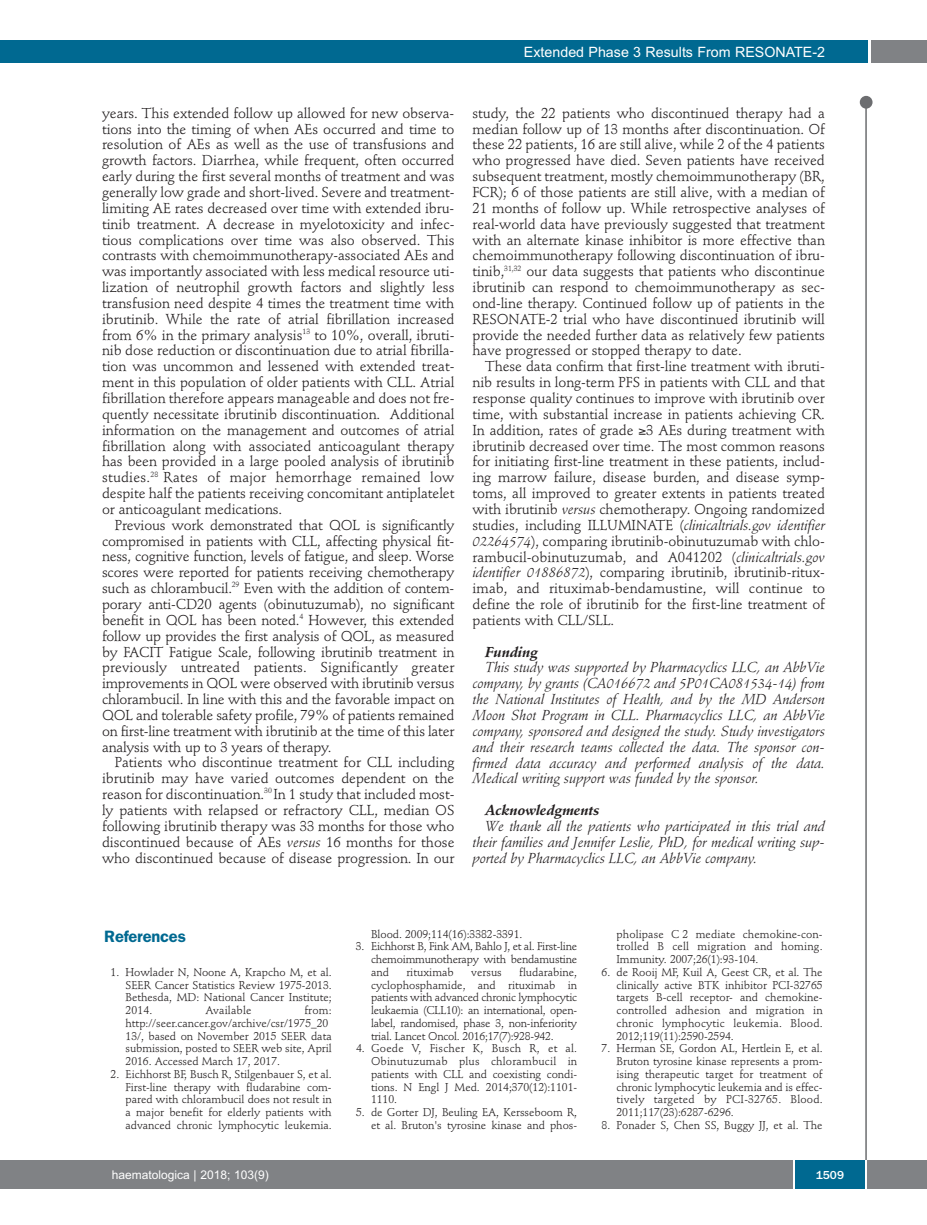
<style>
.page{position:relative;width:927px;height:1225px;background:#fff}
.page>*{position:absolute;margin:0;border:0;box-sizing:border-box;transform-origin:0 0}
.t1{font:600 16.5px "Franklin Gothic";letter-spacing:-.01em;color:#006991}
.t2{font:14.25px/15.9px "Stempel Schneidler";letter-spacing:-.005em;color:#231f20;text-align:justify}
.t3{font:italic 14.25px/15.9px "Stempel Schneidler";letter-spacing:-.005em;color:#231f20;text-align:justify}
.t4{font:14.25px "Arial";color:#fff}
.t5{font:italic 700 14.25px "Stempel Schneidler";letter-spacing:-.005em;color:#231f20}
.t6{font:12px "Arial";color:#fff}
.t7{font:500 12px "Franklin Gothic";color:#fff}
.t8{font:11.25px/12.8px "Stempel Schneidler";letter-spacing:-.005em;color:#231f20;text-align:justify}
.t9{font:11.25px "Stempel Schneidler";letter-spacing:.015em;color:#231f20}
.s1{font-style:italic}
</style>
<div class="page">
<div style="left:860px;top:96px;width:12px;height:13px;background:#6c6d70;border-radius:50%"></div>
<hr style="left:865px;top:98px;width:2px;height:1062px;background:#6c6d70">
<div style="left:871px;top:40px;width:56px;height:22px;background:#808285"></div>
<div style="left:18px;top:40px;width:849px;height:22px;background:#006991"></div>
<div style="left:17px;top:1160px;width:910px;height:28px;background:#808285"></div>
<div style="left:795px;top:1160px;width:70px;height:28px;background:#006991"></div>
<hr style="left:793px;top:1160px;width:2px;height:28px;background:#fff">
<hr style="left:865px;top:1160px;width:2px;height:28px;background:#fff">
<div style="left:0;top:40px;width:19px;height:22px;background:#006991"></div>
<div style="left:0;top:1160px;width:18px;height:28px;background:#808285"></div>
<p class="t4" style="left:524px;top:44px;width:303px">Extended Phase 3 Results From RESONATE-2</p>
<p class="t2" style="left:102px;top:106px;width:354px">years. This extended follow up allowed for new observa&shy;tions into the timing of when AEs occurred and time to resolution of AEs as well as the use of transfusions and growth factors. Diarrhea, while frequent, often occurred early during the first several months of treatment and was generally low grade and short-lived. Severe and treatment&shy;limiting AE rates decreased over time with extended ibru&shy;tinib treatment. A decrease in myelotoxicity and infec&shy;tious complications over time was also observed. This contrasts with chemoimmunotherapy-associated AEs and was importantly associated with less medical resource uti&shy;lization of neutrophil growth factors and slightly less transfusion need despite 4 times the treatment time with ibrutinib. While the rate of atrial fibrillation increased from 6% in the primary analysis<sup>13</sup> to 10%, overall, ibruti&shy;nib dose reduction or discontinuation due to atrial fibrilla&shy;tion was uncommon and lessened with extended treat&shy;ment in this population of older patients with CLL. Atrial fibrillation therefore appears manageable and does not fre&shy;quently necessitate ibrutinib discontinuation. Additional information on the management and outcomes of atrial fibrillation along with associated anticoagulant therapy has been provided in a large pooled analysis of ibrutinib studies.<sup>28</sup> Rates of major hemorrhage remained low despite half the patients receiving concomitant antiplatelet or anticoagulant medications.</p>
<p class="t2" style="left:102px;top:518px;width:354px;text-indent:13px">Previous work demonstrated that QOL is significantly compromised in patients with CLL, affecting physical fit&shy;ness, cognitive function, levels of fatigue, and sleep. Worse scores were reported for patients receiving chemotherapy such as chlorambucil.<sup>29</sup> Even with the addition of contem&shy;porary anti-CD20 agents (obinutuzumab), no significant benefit in QOL has been noted.<sup>4</sup> However, this extended follow up provides the first analysis of QOL, as measured by FACIT Fatigue Scale, following ibrutinib treatment in previously untreated patients. Significantly greater improvements in QOL were observed with ibrutinib versus chlorambucil. In line with this and the favorable impact on QOL and tolerable safety profile, 79% of patients remained on first-line treatment with ibrutinib at the time of this later analysis with up to 3 years of therapy.</p>
<p class="t2" style="left:102px;top:756px;width:354px;text-indent:13px">Patients who discontinue treatment for CLL including ibrutinib may have varied outcomes dependent on the reason for discontinuation.<sup>30</sup> In 1 study that included most&shy;ly patients with relapsed or refractory CLL, median OS following ibrutinib therapy was 33 months for those who discontinued because of AEs <span class="s1">versus</span> 16 months for those who discontinued because of disease progression. In our</p>
<p class="t2" style="left:472px;top:106px;width:354px">study, the 22 patients who discontinued therapy had a median follow up of 13 months after discontinuation. Of these 22 patients, 16 are still alive, while 2 of the 4 patients who progressed have died. Seven patients have received subsequent treatment, mostly chemoimmunotherapy (BR, FCR); 6 of those patients are still alive, with a median of 21 months of follow up. While retrospective analyses of real-world data have previously suggested that treatment with an alternate kinase inhibitor is more effective than chemoimmunotherapy following discontinuation of ibru&shy;tinib,<sup>31,32</sup> our data suggests that patients who discontinue ibrutinib can respond to chemoimmunotherapy as sec&shy;ond-line therapy. Continued follow up of patients in the RESONATE-2 trial who have discontinued ibrutinib will provide the needed further data as relatively few patients have progressed or stopped therapy to date.</p>
<p class="t2" style="left:472px;top:360px;width:354px;text-indent:13px">These data confirm that first-line treatment with ibruti&shy;nib results in long-term PFS in patients with CLL and that response quality continues to improve with ibrutinib over time, with substantial increase in patients achieving CR.<br>In addition, rates of grade ≥3 AEs during treatment with ibrutinib decreased over time. The most common reasons for initiating first-line treatment in these patients, includ&shy;ing marrow failure, disease burden, and disease symp&shy;toms, all improved to greater extents in patients treated with ibrutinib <span class="s1">versus</span> chemotherapy. Ongoing randomized studies, including ILLUMINATE (<span class="s1">clinicaltrials.gov identifier 02264574</span>), comparing ibrutinib-obinutuzumab with chlo&shy;rambucil-obinutuzumab, and A041202 (<span class="s1">clinicaltrials.gov identifier 01886872</span>), comparing ibrutinib, ibrutinib-ritux&shy;imab, and rituximab-bendamustine, will continue to define the role of ibrutinib for the first-line treatment of patients with CLL/SLL.</p>
<p class="t5" style="left:485px;top:646px;width:54px">Funding</p>
<p class="t3" style="left:472px;top:661px;width:354px;text-indent:13px">This study was supported by Pharmacyclics LLC, an AbbVie company, by grants (CA016672 and 5P01CA081534-14) from the National Institutes of Health, and by the MD Anderson Moon Shot Program in CLL. Pharmacyclics LLC, an AbbVie company, sponsored and designed the study. Study investigators and their research teams collected the data. The sponsor con&shy;firmed data accuracy and performed analysis of the data.<br>Medical writing support was funded by the sponsor.</p>
<p class="t5" style="left:485px;top:804px;width:116px">Acknowledgments</p>
<p class="t3" style="left:472px;top:819px;width:354px;text-indent:13px">We thank all the patients who participated in this trial and their families and Jennifer Leslie, PhD, for medical writing sup&shy;ported by Pharmacyclics LLC, an AbbVie company.</p>
<p class="t1" style="left:104px;top:930px;width:83px">References</p>
<p class="t8" style="left:126px;top:966px;width:208px;text-indent:-15px">1. Howlader N, Noone A, Krapcho M, et al.<br>SEER Cancer Statistics Review 1975-2013.<br>Bethesda, MD: National Cancer Institute; 2014.</p>
<p class="t8" style="left:126px;top:1005px;width:208px;text-align:left;text-indent:179px">from: http://seer.cancer.gov/archive/csr/1975_20<br>13/, based on November 2015 SEER data submission, posted to SEER web site, April 2016. Accessed March 17, 2017.</p>
<p class="t8" style="left:126px;top:1068px;width:208px;text-indent:-15px">2. Eichhorst BF, Busch R, Stilgenbauer S, et al.<br>First-line therapy with fludarabine com&shy;pared with chlorambucil does not result in a major benefit for elderly patients with advanced chronic lymphocytic leukemia.</p>
<p class="t9" style="left:205px;top:1005px;width:48px">Available</p>
<p class="t8" style="left:371px;top:928px;width:153px">Blood. 2009;114(16):3382-3391.</p>
<p class="t8" style="left:371px;top:941px;width:208px;text-indent:-15px">3. Eichhorst B, Fink AM, Bahlo J, et al. First-line chemoimmunotherapy with bendamustine and</p>
<p class="t8" style="left:371px;top:966px;width:208px;text-indent:148px">fludarabine, cyclophosphamide, and rituximab in patients with advanced chronic lymphocytic leukaemia (CLL10): an international, open&shy;label, randomised, phase 3, non-inferiority trial. Lancet Oncol. 2016;17(7):928-942.</p>
<p class="t8" style="left:371px;top:1043px;width:208px;text-indent:-15px">4. Goede V, Fischer K, Busch R, et al.<br>Obinutuzumab plus chlorambucil in patients with CLL and coexisting condi&shy;tions. N Engl J Med. 2014;370(12):1101- 1110.</p>
<p class="t8" style="left:356px;top:1107px;width:223px;text-align:right">5. de Gorter DJ, Beuling EA, Kersseboom R, et al. Bruton's tyrosine kinase and phos-</p>
<p class="t8" style="left:406px;top:966px;width:49px">rituximab</p>
<p class="t8" style="left:471px;top:966px;width:32px">versus</p>
<p class="t8" style="left:616px;top:928px;width:208px">pholipase C 2 mediate chemokine-con&shy;trolled B cell migration and homing.<br>Immunity. 2007;26(1):93-104.</p>
<p class="t8" style="left:616px;top:966px;width:208px;text-indent:-15px">6. de Rooij MF, Kuil A, Geest CR, et al. The clinically active BTK inhibitor PCI-32765 targets B-cell receptor- and chemokine&shy;controlled adhesion and migration in chronic lymphocytic leukemia. Blood.<br>2012;119(11):2590-2594.</p>
<p class="t8" style="left:616px;top:1043px;width:208px;text-indent:-15px">7. Herman SE, Gordon AL, Hertlein E, et al.<br>Bruton tyrosine kinase represents a prom&shy;ising therapeutic target for treatment of chronic lymphocytic leukemia and is effec&shy;tively targeted by PCI-32765. Blood.<br>2011;117(23):6287-6296.</p>
<p class="t8" style="left:602px;top:1119px;width:223px">8. Ponader S, Chen SS, Buggy JJ, et al. The</p>
<p class="t6" style="left:112px;top:1167px;width:158px">haematologica | 2018; 103(9)</p>
<p class="t7" style="left:816px;top:1167px;width:30px">1509</p>
</div>
